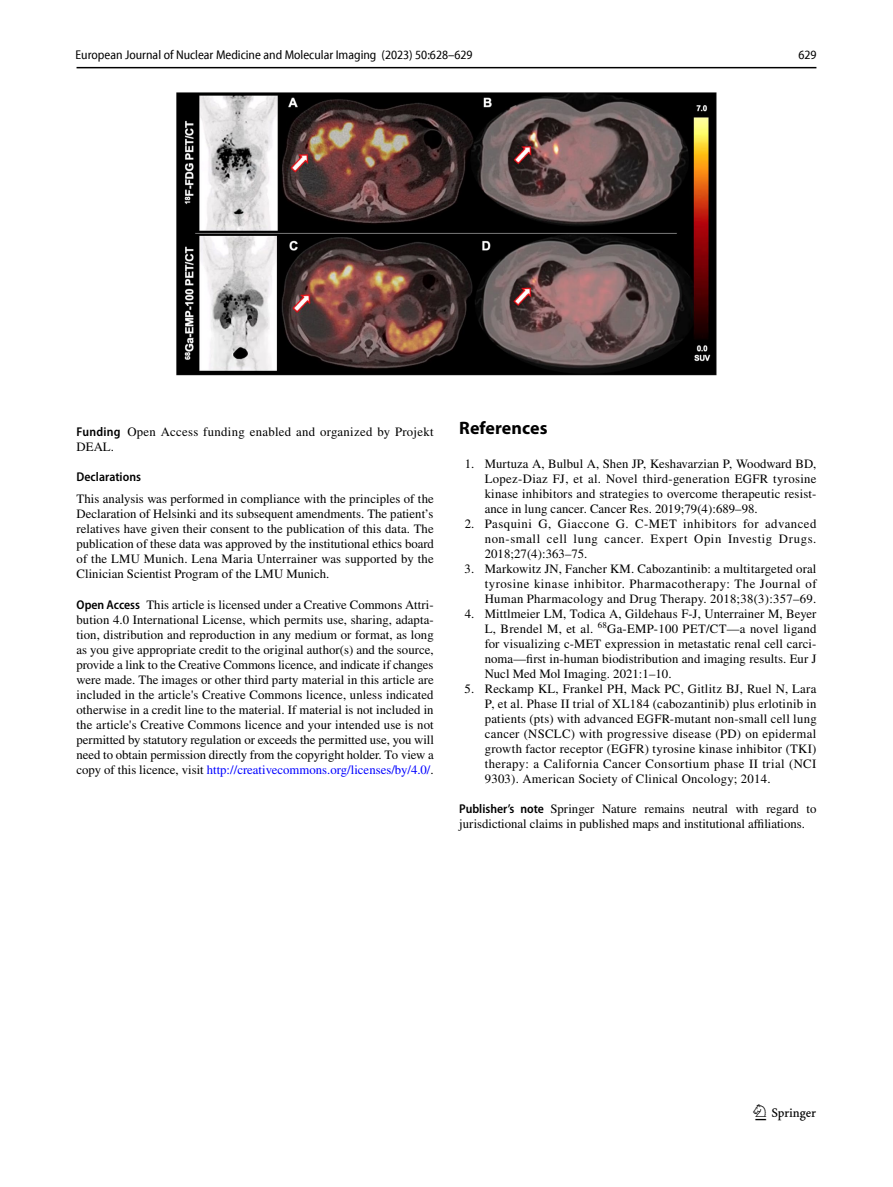
<style>
.page{position:relative;width:893px;height:1187px;background:#fff}
.page>*{position:absolute;margin:0;border:0;box-sizing:border-box;transform-origin:0 0}
.t1{font:22.5px "Springnew Regular 3";color:#000}
.t2{font:700 18px "Myriad Pro";letter-spacing:.005em;color:#000}
.t3{font:12.75px/15px "STIX";letter-spacing:.005em;color:#000;text-align:justify}
.t4{font:semi-condensed 12.75px "Myriad Pro Unic";color:#000}
.t5{font:12.75px/15px "STIX";letter-spacing:.025em;color:#000}
.t6{font:600 semi-condensed 12.75px "Myriad Pro";letter-spacing:.005em;color:#000}
.s1{font-family:"Myriad Pro";font-weight:600;font-stretch:semi-condensed}
.s2{color:#00f}
</style>
<div class="page">
<hr style="left:77px;top:67px;width:739px;height:1px;background:#000">
<img style="left:176px;top:93px;width:540px;height:283px">
<p class="t4" style="left:76px;top:50px;width:399px">European Journal of Nuclear Medicine and Molecular Imaging (2023) 50:628–629</p>
<p class="t4" style="left:798px;top:50px;width:20px">629</p>
<p class="t5" style="left:77px;top:425px;width:359px"><span class="s1">Funding</span> Open Access funding enabled and organized by Projekt<br>DEAL.</p>
<p class="t6" style="left:77px;top:469px;width:66px">Declarations</p>
<p class="t3" style="left:77px;top:492px;width:359px">This analysis was performed in compliance with the principles of the Declaration of Helsinki and its subsequent amendments. The patient’s relatives have given their consent to the publication of this data. The publication of these data was approved by the institutional ethics board of the LMU Munich. Lena Maria Unterrainer was supported by the Clinician Scientist Program of the LMU Munich.</p>
<p class="t3" style="left:77px;top:597px;width:359px"><span class="s1">Open Access</span> This article is licensed under a Creative Commons Attri&shy;bution 4.0 International License, which permits use, sharing, adapta&shy;tion, distribution and reproduction in any medium or format, as long as you give appropriate credit to the original author(s) and the source, provide a link to the Creative Commons licence, and indicate if changes were made. The images or other third party material in this article are included in the article's Creative Commons licence, unless indicated otherwise in a credit line to the material. If material is not included in the article's Creative Commons licence and your intended use is not permitted by statutory regulation or exceeds the permitted use, you will need to obtain permission directly from the copyright holder. To view a copy of this licence, visit <span class="s2">http://creativecommons.org/licenses/by/4.0/</span>.</p>
<h2 class="t2" style="left:459px;top:416px;width:90px">References</h2>
<p class="t3" style="left:485px;top:457px;width:333px;text-indent:-20px">1. Murtuza A, Bulbul A, Shen JP, Keshavarzian P, Woodward BD, Lopez-Diaz FJ, et al. Novel third-generation EGFR tyrosine kinase inhibitors and strategies to overcome therapeutic resist&shy;ance in lung cancer. Cancer Res. 2019;79(4):689–98.</p>
<p class="t3" style="left:485px;top:517px;width:333px;text-indent:-20px">2. Pasquini G, Giaccone G. C-MET inhibitors for advanced non-small cell lung cancer. Expert Opin Investig Drugs.<br>2018;27(4):363–75.</p>
<p class="t3" style="left:485px;top:562px;width:333px;text-indent:-20px">3. Markowitz JN, Fancher KM. Cabozantinib: a multitargeted oral tyrosine kinase inhibitor. Pharmacotherapy: The Journal of Human Pharmacology and Drug Therapy. 2018;38(3):357–69.</p>
<p class="t3" style="left:485px;top:607px;width:333px;text-indent:-20px">4. Mittlmeier LM, Todica A, Gildehaus F-J, Unterrainer M, Beyer L, Brendel M, et al. <sup>68</sup>Ga-EMP-100 PET/CT—a novel ligand for visualizing c-MET expression in metastatic renal cell carci&shy;noma—first in-human biodistribution and imaging results. Eur J Nucl Med Mol Imaging. 2021:1–10.</p>
<p class="t3" style="left:485px;top:682px;width:333px;text-indent:-20px">5. Reckamp KL, Frankel PH, Mack PC, Gitlitz BJ, Ruel N, Lara P, et al. Phase II trial of XL184 (cabozantinib) plus erlotinib in patients (pts) with advanced EGFR-mutant non-small cell lung cancer (NSCLC) with progressive disease (PD) on epidermal growth factor receptor (EGFR) tyrosine kinase inhibitor (TKI) therapy: a California Cancer Consortium phase II trial (NCI 9303). American Society of Clinical Oncology; 2014.</p>
<p class="t3" style="left:459px;top:802px;width:359px"><span class="s1">Publisher’s note</span> Springer Nature remains neutral with regard to jurisdictional claims in published maps and institutional affiliations.</p>
<h1 class="t1" style="left:755px;top:1104px;width:62px">1 3</h1>
</div>
